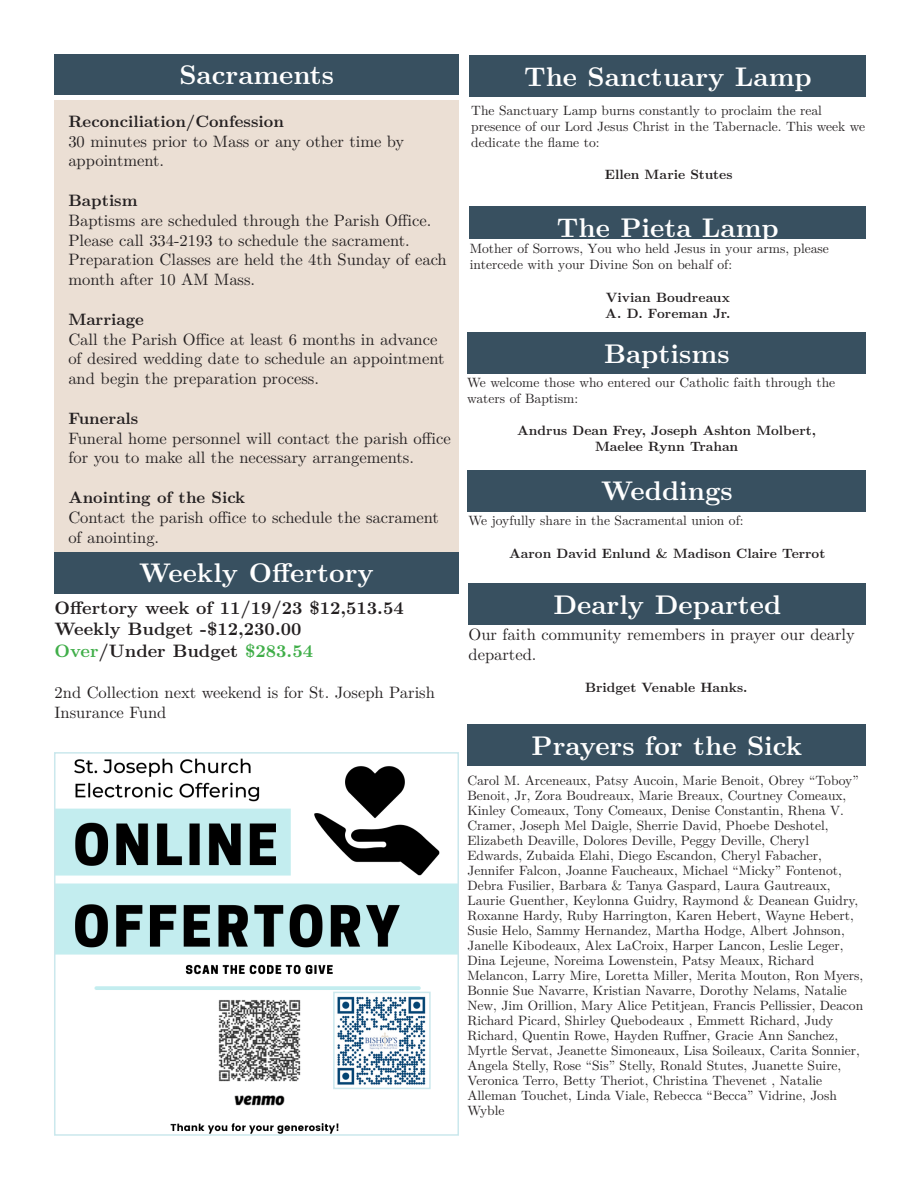
<style>
.page{position:relative;width:918px;height:1188px;background:#fff}
.page>*{position:absolute;margin:0;border:0;box-sizing:border-box;transform-origin:0 0}
.t1{font:700 27px "LM Roman 10";color:#fff}
.t2{font:700 18px "LM Roman 10";color:#231f20}
.t3{font:16.5px/19.8px "LM Roman 10";color:#231f20}
.t4{font:700 16.5px "LM Roman 10";color:#231f20}
.t5{font:13.5px/15px "LM Roman 10";color:#231f20}
.t6{font:700 13.5px "LM Roman 10";color:#231f20}
.s1{color:#40ae49}
</style>
<div class="page">
<div style="left:55px;top:54px;width:404px;height:40px;background:#385060"></div>
<div style="left:55px;top:101px;width:404px;height:475px;background:#ebdfd4"></div>
<div style="left:467px;top:725px;width:399px;height:41px;background:#385060"></div>
<div style="left:470px;top:56px;width:396px;height:41px;background:#385060"></div>
<div style="left:470px;top:207px;width:396px;height:32px;background:#385060"></div>
<div style="left:468px;top:333px;width:398px;height:41px;background:#385060"></div>
<div style="left:468px;top:470px;width:398px;height:41px;background:#385060"></div>
<div style="left:54px;top:552px;width:405px;height:41px;background:#385060"></div>
<img style="left:57px;top:758px;width:399px;height:375px">
<div style="left:54px;top:752px;width:405px;height:384px;border:2px solid #cbe8ed"></div>
<img style="left:336px;top:995px;width:92px;height:91px">
<div style="left:333px;top:992px;width:98px;height:97px;border:2px solid #cbe8ed"></div>
<div style="left:469px;top:584px;width:397px;height:41px;background:#385060"></div>
<p class="t1" style="left:179px;top:54px;width:156px">Sacraments</p>
<p class="t4" style="left:68px;top:108px;width:217px">Reconciliation/Confession</p>
<p class="t3" style="left:68px;top:130px;width:337px">30 minutes prior to Mass or any other time by appointment.</p>
<p class="t4" style="left:68px;top:187px;width:71px">Baptism</p>
<p class="t3" style="left:68px;top:209px;width:380px">Baptisms are scheduled through the Parish Office.<br>Please call 334-2193 to schedule the sacrament.<br>Preparation Classes are held the 4th Sunday of each month after 10 AM Mass.</p>
<p class="t4" style="left:68px;top:306px;width:77px">Marriage</p>
<p class="t3" style="left:68px;top:328px;width:378px">Call the Parish Office at least 6 months in advance of desired wedding date to schedule an appointment and begin the preparation process.</p>
<p class="t4" style="left:68px;top:405px;width:71px">Funerals</p>
<p class="t3" style="left:68px;top:427px;width:384px">Funeral home personnel will contact the parish office for you to make all the necessary arrangements.</p>
<p class="t4" style="left:68px;top:484px;width:178px">Anointing of the Sick</p>
<p class="t3" style="left:68px;top:506px;width:372px">Contact the parish office to schedule the sacrament of anointing.</p>
<p class="t1" style="left:139px;top:552px;width:236px">Weekly Offertory</p>
<p class="t2" style="left:55px;top:593px;width:351px">Offertory week of 11/19/23 $12,513.54</p>
<p class="t2" style="left:55px;top:615px;width:248px">Weekly Budget -$12,230.00</p>
<p class="t2" style="left:55px;top:637px;width:260px"><span class="s1">Over</span>/Under Budget <span class="s1">$283.54</span></p>
<p class="t3" style="left:55px;top:682px;width:382px">2nd Collection next weekend is for St. Joseph Parish<br>Insurance Fund</p>
<p class="t1" style="left:524px;top:55px;width:289px">The Sanctuary Lamp</p>
<p class="t5" style="left:471px;top:101px;width:395px;line-height:16.2px">The Sanctuary Lamp burns constantly to proclaim the real presence of our Lord Jesus Christ in the Tabernacle. This week we dedicate the flame to:</p>
<p class="t6" style="left:605px;top:164px;width:129px">Ellen Marie Stutes</p>
<p class="t1" style="left:557px;top:206px;width:223px">The Pieta Lamp</p>
<p class="t5" style="left:470px;top:239px;width:361px;line-height:16.2px">Mother of Sorrows, You who held Jesus in your arms, please intercede with your Divine Son on behalf of:</p>
<p class="t6" style="left:606px;top:286px;width:126px">Vivian Boudreaux</p>
<p class="t6" style="left:605px;top:302px;width:127px">A. D. Foreman Jr.</p>
<p class="t1" style="left:604px;top:332px;width:127px">Baptisms</p>
<p class="t5" style="left:467px;top:373px;width:370px;line-height:16.2px">We welcome those who entered our Catholic faith through the waters of Baptism:</p>
<p class="t6" style="left:517px;top:420px;width:300px">Andrus Dean Frey, Joseph Ashton Molbert,</p>
<p class="t6" style="left:595px;top:436px;width:145px">Maelee Rynn Trahan</p>
<p class="t1" style="left:601px;top:470px;width:133px">Weddings</p>
<p class="t5" style="left:469px;top:512px;width:277px">We joyfully share in the Sacramental union of:</p>
<p class="t6" style="left:509px;top:542px;width:318px">Aaron David Enlund &amp; Madison Claire Terrot</p>
<p class="t1" style="left:553px;top:583px;width:230px">Dearly Departed</p>
<p class="t3" style="left:469px;top:623px;width:388px">Our faith community remembers in prayer our dearly departed.</p>
<p class="t6" style="left:585px;top:677px;width:164px">Bridget Venable Hanks.</p>
<p class="t1" style="left:532px;top:724px;width:272px">Prayers for the Sick</p>
<p class="t5" style="left:467px;top:772px;width:397px">Carol M. Arceneaux, Patsy Aucoin, Marie Benoit, Obrey “Toboy” Benoit, Jr, Zora Boudreaux, Marie Breaux, Courtney Comeaux, Kinley Comeaux, Tony Comeaux, Denise Constantin, Rhena V.<br>Cramer, Joseph Mel Daigle, Sherrie David, Phoebe Deshotel, Elizabeth Deaville, Dolores Deville, Peggy Deville, Cheryl Edwards, Zubaida Elahi, Diego Escandon, Cheryl Fabacher, Jennifer Falcon, Joanne Faucheaux, Michael “Micky” Fontenot, Debra Fusilier, Barbara &amp; Tanya Gaspard, Laura Gautreaux, Laurie Guenther, Keylonna Guidry, Raymond &amp; Deanean Guidry, Roxanne Hardy, Ruby Harrington, Karen Hebert, Wayne Hebert, Susie Helo, Sammy Hernandez, Martha Hodge, Albert Johnson, Janelle Kibodeaux, Alex LaCroix, Harper Lancon, Leslie Leger, Dina Lejeune, Noreima Lowenstein, Patsy Meaux, Richard Melancon, Larry Mire, Loretta Miller, Merita Mouton, Ron Myers, Bonnie Sue Navarre, Kristian Navarre, Dorothy Nelams, Natalie New, Jim Orillion, Mary Alice Petitjean, Francis Pellissier, Deacon Richard Picard, Shirley Quebodeaux , Emmett Richard, Judy Richard, Quentin Rowe, Hayden Ruffner, Gracie Ann Sanchez, Myrtle Servat, Jeanette Simoneaux, Lisa Soileaux, Carita Sonnier, Angela Stelly, Rose “Sis” Stelly, Ronald Stutes, Juanette Suire, Veronica Terro, Betty Theriot, Christina Thevenet , Natalie Alleman Touchet, Linda Viale, Rebecca “Becca” Vidrine, Josh Wyble</p>
</div>
